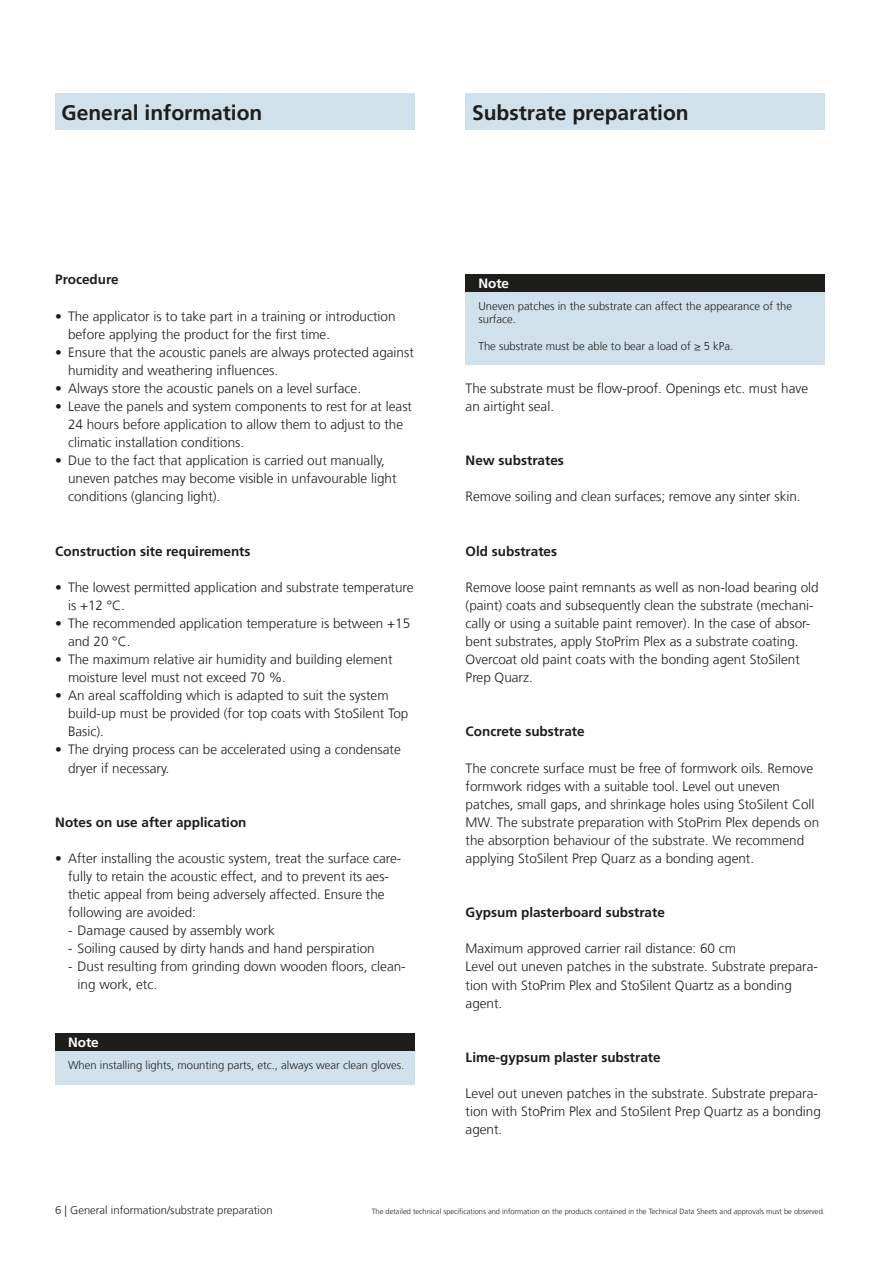
<style>
.page{position:relative;width:893px;height:1263px;background:#fff}
.page>*{position:absolute;margin:0;border:0;box-sizing:border-box;transform-origin:0 0}
.t1{font:700 21px "Sto Frutiger";color:#1d1d1b}
.t2{font:300 13.5px/18.1px "Sto Frutiger";color:#1d1d1b}
.t3{font:700 13.5px "Sto Frutiger";color:#1d1d1b}
.t4{font:700 13.5px "Sto Frutiger";color:#fff}
.t5{font:300 11.25px/13.5px "Sto Frutiger";color:#1d1d1b}
.t6{font:300 7.5px "Sto Frutiger";color:#1d1d1b}
</style>
<div class="page">
<div style="left:55px;top:94px;width:360px;height:36px;background:#d0e1ec"></div>
<div style="left:466px;top:94px;width:359px;height:36px;background:#d0e1ec"></div>
<div style="left:55px;top:1033px;width:360px;height:51px;background:#d0e1ec"></div>
<div style="left:55px;top:1033px;width:360px;height:17px;background:#1d1d1b"></div>
<div style="left:466px;top:274px;width:359px;height:91px;background:#d0e1ec"></div>
<div style="left:466px;top:274px;width:359px;height:17px;background:#1d1d1b"></div>
<h1 class="t1" style="left:62px;top:100px;width:202px">General information</h1>
<h1 class="t1" style="left:472px;top:100px;width:218px">Substrate preparation</h1>
<p class="t3" style="left:55px;top:272px;width:65px">Procedure</p>
<p class="t2" style="left:68px;top:307px;width:329px;text-indent:-13px">• The applicator is to take part in a training or introduction before applying the product for the first time.</p>
<p class="t2" style="left:68px;top:343px;width:347px;text-indent:-13px">• Ensure that the acoustic panels are always protected against humidity and weathering influences.</p>
<p class="t2" style="left:55px;top:379px;width:307px">• Always store the acoustic panels on a level surface.</p>
<p class="t2" style="left:68px;top:397px;width:346px;text-indent:-13px">• Leave the panels and system components to rest for at least<br>24 hours before application to allow them to adjust to the climatic installation conditions.</p>
<p class="t2" style="left:68px;top:451px;width:330px;text-indent:-13px">• Due to the fact that application is carried out manually, uneven patches may become visible in unfavourable light conditions (glancing light).</p>
<p class="t3" style="left:55px;top:543px;width:197px">Construction site requirements</p>
<p class="t2" style="left:68px;top:578px;width:347px;text-indent:-13px">• The lowest permitted application and substrate temperature is +12 °C.</p>
<p class="t2" style="left:68px;top:614px;width:344px;text-indent:-13px">• The recommended application temperature is between +15 and 20 °C.</p>
<p class="t2" style="left:68px;top:650px;width:326px;text-indent:-13px">• The maximum relative air humidity and building element moisture level must not exceed 70 %.</p>
<p class="t2" style="left:68px;top:686px;width:342px;text-indent:-13px">• An areal scaffolding which is adapted to suit the system build-up must be provided (for top coats with StoSilent Top<br>Basic).</p>
<p class="t2" style="left:68px;top:741px;width:334px;text-indent:-13px">• The drying process can be accelerated using a condensate dryer if necessary.</p>
<p class="t3" style="left:55px;top:814px;width:193px">Notes on use after application</p>
<p class="t2" style="left:68px;top:849px;width:335px;text-indent:-13px">• After installing the acoustic system, treat the surface care&shy;fully to retain the acoustic effect, and to prevent its aes&shy;thetic appeal from being adversely affected. Ensure the following are avoided:</p>
<p class="t2" style="left:68px;top:921px;width:208px">- Damage caused by assembly work</p>
<p class="t2" style="left:68px;top:939px;width:308px">- Soiling caused by dirty hands and hand perspiration</p>
<p class="t2" style="left:78px;top:958px;width:330px;text-indent:-10px">- Dust resulting from grinding down wooden floors, clean&shy;ing work, etc.</p>
<p class="t4" style="left:68px;top:1034px;width:32px">Note</p>
<p class="t5" style="left:68px;top:1058px;width:338px">When installing lights, mounting parts, etc., always wear clean gloves.</p>
<p class="t4" style="left:478px;top:275px;width:32px">Note</p>
<p class="t5" style="left:478px;top:299px;width:315px">Uneven patches in the substrate can affect the appearance of the surface.</p>
<p class="t5" style="left:478px;top:340px;width:256px">The substrate must be able to bear a load of ≥ 5 kPa.</p>
<p class="t2" style="left:466px;top:379px;width:344px">The substrate must be flow-proof. Openings etc. must have an airtight seal.</p>
<p class="t3" style="left:466px;top:453px;width:100px">New substrates</p>
<p class="t2" style="left:466px;top:488px;width:337px">Remove soiling and clean surfaces; remove any sinter skin.</p>
<p class="t3" style="left:466px;top:543px;width:93px">Old substrates</p>
<p class="t2" style="left:466px;top:578px;width:355px">Remove loose paint remnants as well as non-load bearing old (paint) coats and subsequently clean the substrate (mechani&shy;cally or using a suitable paint remover). In the case of absor&shy;bent substrates, apply StoPrim Plex as a substrate coating.<br>Overcoat old paint coats with the bonding agent StoSilent Prep Quarz.</p>
<p class="t3" style="left:466px;top:724px;width:121px">Concrete substrate</p>
<p class="t2" style="left:466px;top:759px;width:355px">The concrete surface must be free of formwork oils. Remove formwork ridges with a suitable tool. Level out uneven patches, small gaps, and shrinkage holes using StoSilent Coll MW. The substrate preparation with StoPrim Plex depends on the absorption behaviour of the substrate. We recommend applying StoSilent Prep Quarz as a bonding agent.</p>
<p class="t3" style="left:466px;top:904px;width:201px">Gypsum plasterboard substrate</p>
<p class="t2" style="left:466px;top:940px;width:354px">Maximum approved carrier rail distance: 60 cm<br>Level out uneven patches in the substrate. Substrate prepara&shy;tion with StoPrim Plex and StoSilent Quartz as a bonding agent.</p>
<p class="t3" style="left:466px;top:1049px;width:197px">Lime-gypsum plaster substrate</p>
<p class="t2" style="left:466px;top:1084px;width:357px">Level out uneven patches in the substrate. Substrate prepara&shy;tion with StoPrim Plex and StoSilent Prep Quartz as a bonding agent.</p>
<p class="t5" style="left:55px;top:1203px;width:219px">6 | General information/substrate preparation</p>
<p class="t6" style="left:372px;top:1207px;width:455px">The detailed technical specifications and information on the products contained in the Technical Data Sheets and approvals must be observed.</p>
</div>
